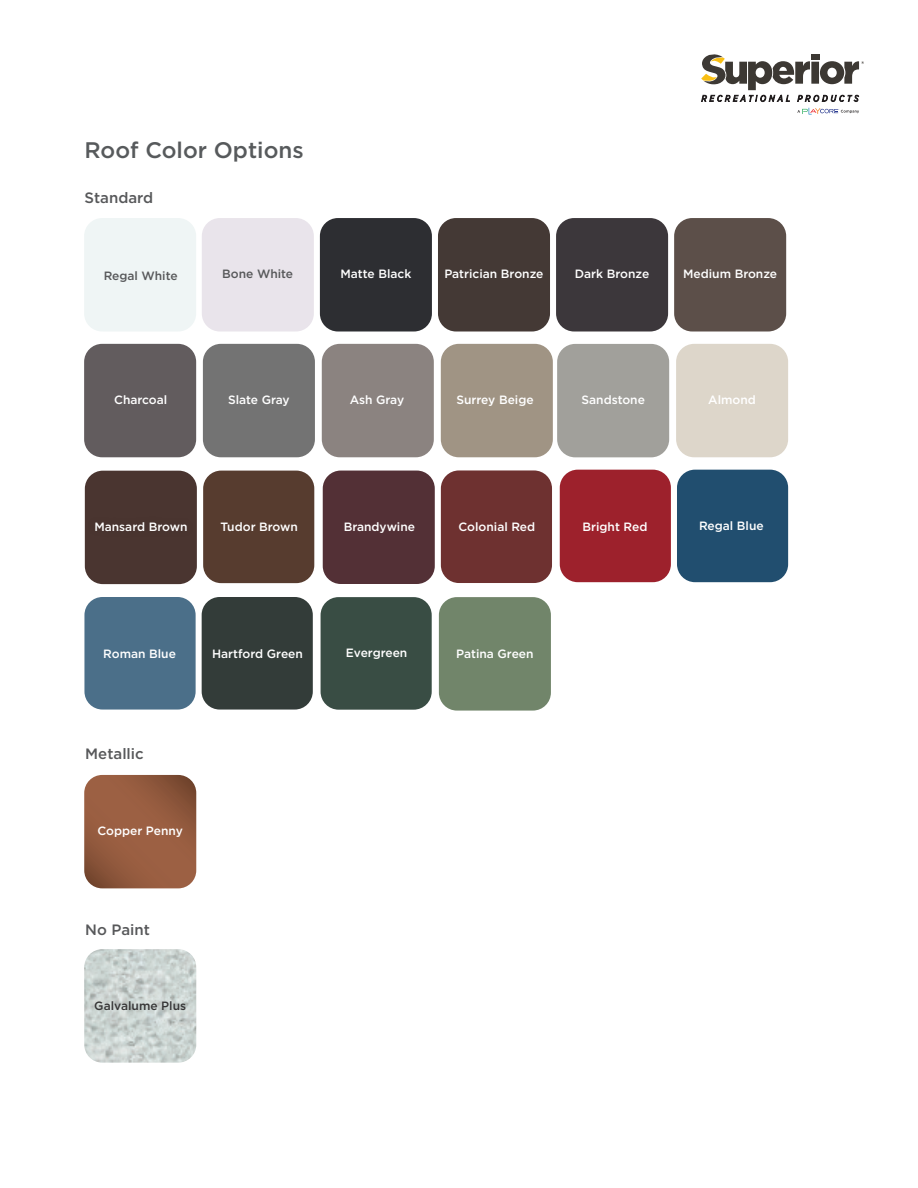
<style>
.page{position:relative;width:918px;height:1188px;background:#fff}
.page>*{position:absolute;margin:0;border:0;box-sizing:border-box;transform-origin:0 0}
.t1{font:500 22.5px "Gotham";color:#575a5c}
.t2{font:500 15px "Gotham";color:#57585a}
.t3{font:500 12px "Gotham";color:#fff}
.t4{font:500 12px "Gotham";color:#57585a}
.t5{font:500 12px "Gotham";color:#363536}
</style>
<div class="page">
<div style="left:202px;top:218px;width:112px;height:113px;background:#e9e4eb;border-radius:18px"></div>
<div style="left:320px;top:218px;width:112px;height:113px;background:#2d2e32;border-radius:18px"></div>
<div style="left:438px;top:218px;width:112px;height:113px;background:#443935;border-radius:18px"></div>
<div style="left:556px;top:218px;width:112px;height:113px;background:#3c373b;border-radius:18px"></div>
<div style="left:674px;top:218px;width:112px;height:113px;background:#5c4f49;border-radius:18px"></div>
<div style="left:84px;top:344px;width:112px;height:113px;background:#625c5e;border-radius:18px"></div>
<div style="left:203px;top:344px;width:112px;height:113px;background:#737373;border-radius:18px"></div>
<div style="left:322px;top:344px;width:112px;height:113px;background:#8b8380;border-radius:18px"></div>
<div style="left:441px;top:344px;width:112px;height:113px;background:#a09484;border-radius:18px"></div>
<div style="left:676px;top:344px;width:112px;height:113px;background:#ddd6ca;border-radius:18px"></div>
<div style="left:323px;top:471px;width:112px;height:113px;background:#533036;border-radius:18px"></div>
<div style="left:441px;top:470px;width:111px;height:113px;background:#6e3130;border-radius:18px"></div>
<div style="left:677px;top:470px;width:111px;height:112px;background:#214e6f;border-radius:18px"></div>
<div style="left:84px;top:597px;width:112px;height:113px;background:#4b6f89;border-radius:18px"></div>
<div style="left:560px;top:470px;width:111px;height:112px;background:#9d212c;border-radius:18px"></div>
<div style="left:202px;top:597px;width:111px;height:113px;background:#333c39;border-radius:18px"></div>
<div style="left:321px;top:597px;width:111px;height:113px;background:#394d44;border-radius:18px"></div>
<div style="left:439px;top:597px;width:112px;height:114px;background:#71856a;border-radius:18px"></div>
<img style="left:84px;top:949px;width:112px;height:114px">
<div style="left:557px;top:344px;width:112px;height:113px;background:#a1a09b;border-radius:18px"></div>
<svg style="left:701px;top:54px;width:163px;height:60px"></svg>
<div style="left:84px;top:218px;width:112px;height:113px;background:#eff5f5;border-radius:18px"></div>
<div style="left:85px;top:471px;width:112px;height:113px;background:#4a3530;border-radius:18px"></div>
<div style="left:203px;top:471px;width:111px;height:112px;background:#573c2f;border-radius:18px"></div>
<svg style="left:84px;top:775px;width:112px;height:113px;background:#965e43"></svg>
<p class="t1" style="left:85px;top:135px;width:221px">Roof Color Options</p>
<p class="t2" style="left:85px;top:187px;width:70px">Standard</p>
<p class="t4" style="left:104px;top:267px;width:76px">Regal White</p>
<p class="t4" style="left:222px;top:266px;width:72px">Bone White</p>
<p class="t3" style="left:340px;top:266px;width:72px">Matte Black</p>
<p class="t3" style="left:444px;top:266px;width:101px">Patrician Bronze</p>
<p class="t3" style="left:575px;top:266px;width:76px">Dark Bronze</p>
<p class="t3" style="left:683px;top:266px;width:96px">Medium Bronze</p>
<p class="t3" style="left:114px;top:392px;width:55px">Charcoal</p>
<p class="t3" style="left:582px;top:392px;width:65px">Sandstone</p>
<p class="t3" style="left:457px;top:392px;width:79px">Surrey Beige</p>
<p class="t3" style="left:228px;top:392px;width:63px">Slate Gray</p>
<p class="t3" style="left:350px;top:392px;width:56px">Ash Gray</p>
<p class="t3" style="left:94px;top:519px;width:95px">Mansard Brown</p>
<p class="t3" style="left:220px;top:519px;width:79px">Tudor Brown</p>
<p class="t3" style="left:344px;top:519px;width:73px">Brandywine</p>
<p class="t3" style="left:459px;top:519px;width:78px">Colonial Red</p>
<p class="t3" style="left:103px;top:646px;width:74px">Roman Blue</p>
<p class="t3" style="left:212px;top:646px;width:92px">Hartford Green</p>
<p class="t2" style="left:85px;top:744px;width:60px">Metallic</p>
<p class="t3" style="left:97px;top:823px;width:87px">Copper Penny</p>
<p class="t2" style="left:85px;top:920px;width:66px">No Paint</p>
<p class="t5" style="left:94px;top:997px;width:93px">Galvalume Plus</p>
<p class="t3" style="left:346px;top:645px;width:63px">Evergreen</p>
<p class="t3" style="left:456px;top:645px;width:79px">Patina Green</p>
<p class="t3" style="left:582px;top:519px;width:66px">Bright Red</p>
<p class="t3" style="left:708px;top:392px;width:49px">Almond</p>
<p class="t3" style="left:699px;top:518px;width:66px">Regal Blue</p>
</div>
